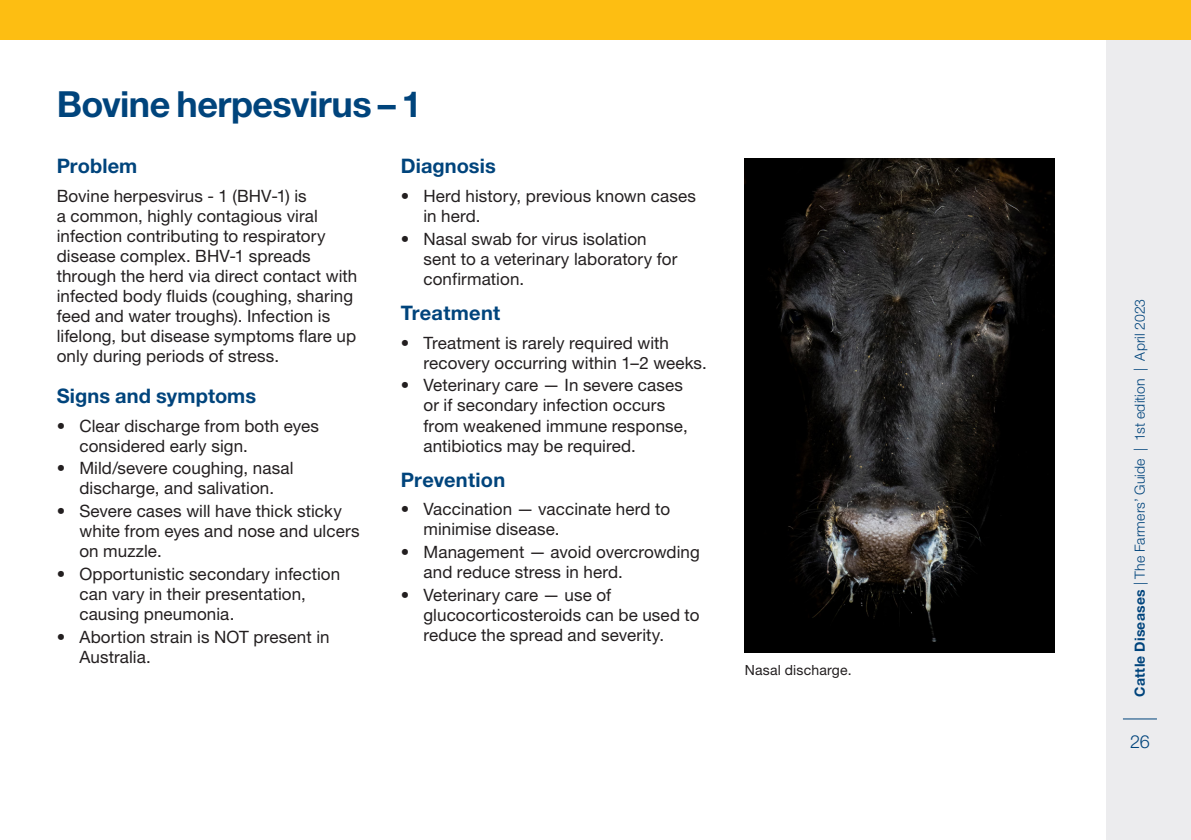
<style>
.page{position:relative;width:1191px;height:840px;background:#fff}
.page>*{position:absolute;margin:0;border:0;box-sizing:border-box;transform-origin:0 0}
.PIRSA_Heading{font:700 36px "Helvetica Neue LT Std";letter-spacing:-.015em;color:#00447c}
.Disease_Subhead{font:700 20px "Helvetica Neue LT Std";letter-spacing:.005em;color:#00447c}
.t1{font:300 18px "Helvetica Neue LT Std";color:#00447c}
.PIRSA_Body_Text{font:17px/20px "Helvetica Neue LT Std";letter-spacing:.005em;color:#231f20}
.t2{font:300 14px "Helvetica Neue LT Std";letter-spacing:.01em;color:#00447c}
.t3{font:14px "Helvetica Neue LT Std";letter-spacing:.015em;color:#231f20}
.s1{font-weight:700}
</style>
<div class="page">
<div style="left:1106px;top:0;width:85px;height:839px;background:#ececee"></div>
<hr style="left:1123px;top:718px;width:34px;height:1px;background:#00447c">
<div style="left:0;top:0;width:1191px;height:40px;background:#fdbe12"></div>
<img style="left:745px;top:159px;width:309px;height:493px">
<p class="PIRSA_Heading" style="left:57px;top:81px;width:367px">Bovine herpesvirus – 1</p>
<p class="Disease_Subhead" style="left:401px;top:154px;width:96px">Diagnosis</p>
<p class="PIRSA_Body_Text" style="left:423px;top:185px;width:274px;text-indent:-23px">• Herd history, previous known cases in herd.</p>
<p class="PIRSA_Body_Text" style="left:423px;top:228px;width:255px;text-indent:-23px">• Nasal swab for virus isolation sent to a veterinary laboratory for confirmation.</p>
<p class="Disease_Subhead" style="left:401px;top:300px;width:101px">Treatment</p>
<p class="PIRSA_Body_Text" style="left:423px;top:332px;width:285px;text-indent:-23px">• Treatment is rarely required with recovery occurring within 1–2 weeks.</p>
<p class="PIRSA_Body_Text" style="left:423px;top:375px;width:266px;text-indent:-23px">• Veterinary care — In severe cases or if secondary infection occurs from weakened immune response, antibiotics may be required.</p>
<p class="Disease_Subhead" style="left:401px;top:467px;width:106px">Prevention</p>
<p class="PIRSA_Body_Text" style="left:423px;top:499px;width:248px;text-indent:-23px">• Vaccination — vaccinate herd to minimise disease.</p>
<p class="PIRSA_Body_Text" style="left:423px;top:541px;width:278px;text-indent:-23px">• Management — avoid overcrowding and reduce stress in herd.</p>
<p class="PIRSA_Body_Text" style="left:423px;top:584px;width:278px;text-indent:-23px">• Veterinary care — use of glucocorticosteroids can be used to reduce the spread and severity.</p>
<p class="Disease_Subhead" style="left:57px;top:154px;width:82px">Problem</p>
<p class="PIRSA_Body_Text" style="left:57px;top:185px;width:302px">Bovine herpesvirus - 1 (BHV-1) is<br>a common, highly contagious viral infection contributing to respiratory disease complex. BHV-1 spreads through the herd via direct contact with infected body fluids (coughing, sharing feed and water troughs). Infection is lifelong, but disease symptoms flare up only during periods of stress.</p>
<p class="Disease_Subhead" style="left:57px;top:383px;width:201px">Signs and symptoms</p>
<p class="PIRSA_Body_Text" style="left:79px;top:415px;width:241px;text-indent:-23px">• Clear discharge from both eyes considered early sign.</p>
<p class="PIRSA_Body_Text" style="left:57px;top:458px;width:238px;text-align:center">• Mild/severe coughing, nasal discharge, and salivation.</p>
<p class="PIRSA_Body_Text" style="left:79px;top:500px;width:282px;text-indent:-23px">• Severe cases will have thick sticky white from eyes and nose and ulcers on muzzle.</p>
<p class="PIRSA_Body_Text" style="left:79px;top:563px;width:262px;text-indent:-23px">• Opportunistic secondary infection can vary in their presentation, causing pneumonia.</p>
<p class="PIRSA_Body_Text" style="left:79px;top:626px;width:252px;text-indent:-23px">• Abortion strain is NOT present in<br>Australia.</p>
<p class="t3" style="left:745px;top:661px;width:108px">Nasal discharge.</p>
<p class="t2" style="left:1131px;top:696px;width:399px;rotate:-90deg"><span class="s1">Cattle Diseases</span> | The Farmers’ Guide | 1st edition | April 2023</p>
<p class="t1" style="left:1130px;top:730px;width:21px">26</p>
</div>
